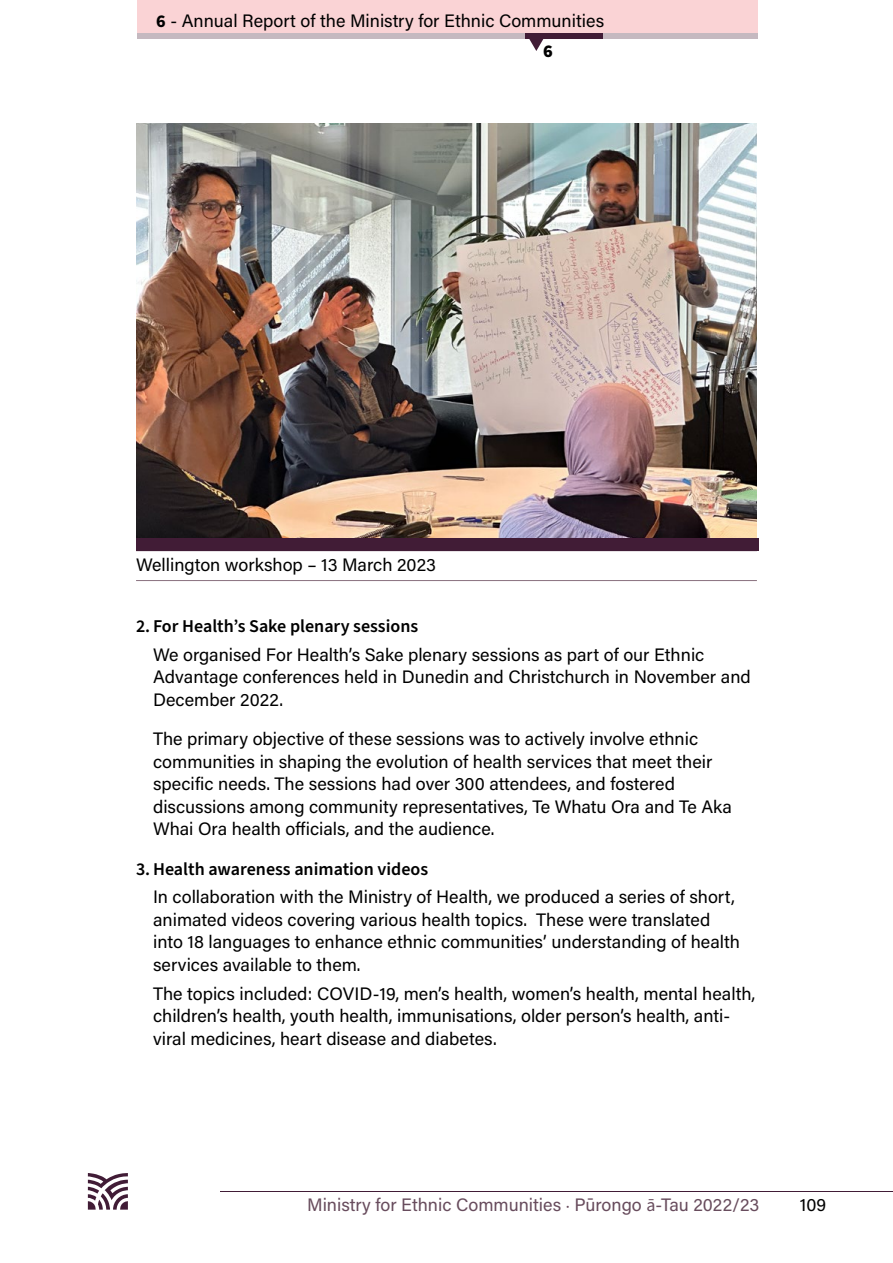
<style>
.page{position:relative;width:893px;height:1263px;background:#fff}
.page>*{position:absolute;margin:0;border:0;box-sizing:border-box;transform-origin:0 0}
.Bulletpoints_MEC{font:18px/22.5px "Acumin Pro";color:#000}
.Bulletpoints_MEC-2{font:600 18px "Source Sans Pro";color:#000}
.t1{font:18px "Acumin Pro";color:#684c5d}
.Text_MEC_-_Image_Cap{font:18px "Acumin Pro";color:#000}
.t2{font:900 18px "Source Sans Pro";color:#000}
.s1{font-family:"Source Sans Pro";font-weight:700}
.s2{font-family:"Minion Pro"}
.s3{font-family:"Source Sans Pro"}
</style>
<div class="page">
<hr style="left:220px;top:1191px;width:673px;height:1px;background:#411c36">
<svg style="left:88px;top:1173px;width:40px;height:36px"></svg>
<div style="left:137px;top:0;width:621px;height:33px;background:#fad3d5"></div>
<div style="left:137px;top:33px;width:621px;height:6px;background:#c5b9c0"></div>
<div style="left:525px;top:33px;width:77px;height:6px;background:#411c36"></div>
<svg style="left:529px;top:39px;width:15px;height:12px"></svg>
<hr style="left:136px;top:580px;width:621px;height:1px;background:#89717e">
<img style="left:136px;top:123px;width:621px;height:415px">
<div style="left:136px;top:538px;width:622px;height:13px;background:#411c36"></div>
<p class="Bulletpoints_MEC" style="left:156px;top:8px;width:449px"><span class="s1">6</span> - Annual Report of the Ministry for Ethnic Communities</p>
<p class="t2" style="left:543px;top:39px;width:11px">6</p>
<p class="Text_MEC_-_Image_Cap" style="left:136px;top:552px;width:301px">Wellington workshop – 13 March 2023</p>
<p class="Bulletpoints_MEC-2" style="left:136px;top:614px;width:284px">2. For Health’s Sake plenary sessions</p>
<p class="Bulletpoints_MEC" style="left:153px;top:642px;width:599px">We organised For Health’s Sake plenary sessions as part of our Ethnic<br>Advantage conferences held in Dunedin and Christchurch in November and<br>December 2022.</p>
<p class="Bulletpoints_MEC" style="left:153px;top:727px;width:581px">The primary objective of these sessions was to actively involve ethnic communities in shaping the evolution of health services that meet their specific needs. The sessions had over 300 attendees, and fostered discussions among community representatives, Te Whatu Ora and Te Aka Whai Ora health officials, and the audience.</p>
<p class="Bulletpoints_MEC-2" style="left:136px;top:856px;width:294px">3.Health awareness animation videos</p>
<p class="Bulletpoints_MEC" style="left:153px;top:885px;width:588px">In collaboration with the Ministry of Health, we produced a series of short, animated videos covering various health topics. These were translated into 18 languages to enhance ethnic communities’ understanding of health services available to them.</p>
<p class="Bulletpoints_MEC" style="left:153px;top:981px;width:604px">The topics included: COVID-19, men’s health, women’s health, mental health, children’s health, youth health, immunisations, older person’s health, anti&shy;viral medicines, heart disease and diabetes.</p>
<p class="t1" style="left:307px;top:1192px;width:454px">Ministry for Ethnic Communities <span class="s2">∙</span> Pūrongo <span class="s3">ā</span>-Tau 2022/23</p>
<p class="Bulletpoints_MEC" style="left:800px;top:1193px;width:28px">109</p>
</div>
